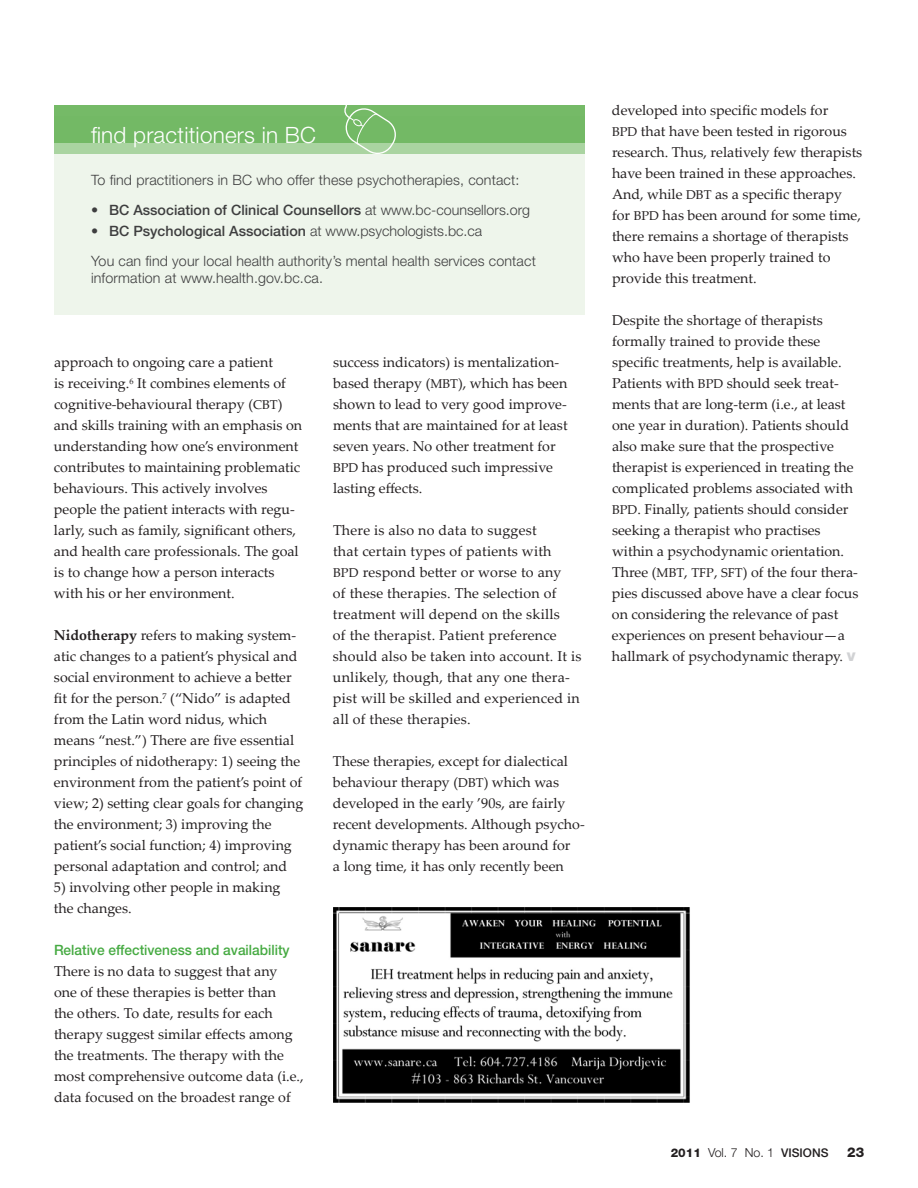
<style>
.page{position:relative;width:918px;height:1188px;background:#fff}
.page>*{position:absolute;margin:0;border:0;box-sizing:border-box;transform-origin:0 0}
.Resource_-_body{font:300 22.5px "Helvetica Neue LT Std";letter-spacing:.01em;color:#fff}
.Body_Text{font:14.25px/21px "Palatino Linotype";color:#231f20}
.Resource_-_body-2{font:300 14.25px/16.5px "Helvetica Neue LT Std";letter-spacing:.01em;color:#3e3e3f}
.sidebarBullet{font:500 14.25px "Helvetica Neue LT Std";color:#3e3e3f}
.Tertiary_Subhead{font:500 14.25px "Helvetica Neue LT Std";color:#46aa42;scale:.96 1}
.Body_Text-2{font:800 13.5px "Helvetica Neue LT Std";color:#231f20}
.Body_Text-3{font:300 12.45px "Helvetica Neue LT Std";color:#231f20}
.s1{font-weight:300}
.s2{font-size:12.75px}
.s3{font-weight:700}
.s4{font-family:"Helvetica Neue LT Std";font-weight:800;font-size:16.5px;color:#d1d2d4}
.s5{font-weight:800;font-size:12px}
.s6{font-weight:500;font-size:12px}
</style>
<div class="page">
<div style="left:54px;top:117px;width:531px;height:198px;background:#eef5eb"></div>
<div style="left:54px;top:105px;width:531px;height:48px;background:#73b965"></div>
<div style="left:54px;top:143px;width:531px;height:10px;background:#aad4a1"></div>
<svg style="left:324px;top:105px;width:74px;height:49px"></svg>
<img style="left:333px;top:908px;width:357px;height:194px">
<p class="Resource_-_body" style="left:91px;top:121px;width:226px">find practitioners in BC</p>
<p class="Resource_-_body-2" style="left:91px;top:171px;width:430px">To find practitioners in BC who offer these psychotherapies, contact:</p>
<p class="sidebarBullet" style="left:91px;top:202px;width:441px">• BC Association of Clinical Counsellors <span class="s1">at www.bc-counsellors.org</span></p>
<p class="sidebarBullet" style="left:91px;top:223px;width:393px">• BC Psychological Association <span class="s1">at www.psychologists.bc.ca</span></p>
<p class="Resource_-_body-2" style="left:91px;top:252px;width:446px">You can find your local health authority’s mental health services contact information at www.health.gov.bc.ca.</p>
<p class="Body_Text" style="left:54px;top:352px;width:250px">approach to ongoing care a patient<br>is receiving.<sup>6</sup> It combines elements of cognitive-behavioural therapy (<span class="s2">CBT</span>) and skills training with an emphasis on understanding how one’s environment contributes to maintaining problematic behaviours. This actively involves people the patient interacts with regu&shy;larly, such as family, significant others, and health care professionals. The goal is to change how a person interacts with his or her environment.</p>
<p class="Body_Text" style="left:54px;top:625px;width:251px"><span class="s3">Nidotherapy</span> refers to making system&shy;atic changes to a patient’s physical and social environment to achieve a better fit for the person.<sup>7</sup> (“Nido” is adapted from the Latin word nidus, which means “nest.”) There are five essential principles of nidotherapy: 1) seeing the environment from the patient’s point of view; 2) setting clear goals for changing the environment; 3) improving the patient’s social function; 4) improving personal adaptation and control; and</p>
<p class="Body_Text" style="left:54px;top:877px;width:228px">5) involving other people in making the changes.</p>
<p class="Tertiary_Subhead" style="left:54px;top:942px;width:247px">Relative effectiveness and availability</p>
<p class="Body_Text" style="left:54px;top:961px;width:251px">There is no data to suggest that any one of these therapies is better than<br>the others. To date, results for each therapy suggest similar effects among the treatments. The therapy with the most comprehensive outcome data (i.e., data focused on the broadest range of</p>
<p class="Body_Text" style="left:333px;top:352px;width:236px">success indicators) is mentalization&shy;based therapy (<span class="s2">MBT</span>), which has been shown to lead to very good improve&shy;ments that are maintained for at least seven years. No other treatment for <span class="s2">BPD</span> has produced such impressive lasting effects.</p>
<p class="Body_Text" style="left:333px;top:520px;width:250px">There is also no data to suggest<br>that certain types of patients with<br><span class="s2">BPD</span> respond better or worse to any<br>of these therapies. The selection of treatment will depend on the skills<br>of the therapist. Patient preference should also be taken into account. It is unlikely, though, that any one thera&shy;pist will be skilled and experienced in all of these therapies.</p>
<p class="Body_Text" style="left:333px;top:751px;width:253px">These therapies, except for dialectical behaviour therapy (<span class="s2">DBT</span>) which was developed in the early ’90s, are fairly recent developments. Although psycho&shy;dynamic therapy has been around for<br>a long time, it has only recently been</p>
<p class="Body_Text" style="left:612px;top:100px;width:252px">developed into specific models for<br><span class="s2">BPD</span> that have been tested in rigorous research. Thus, relatively few therapists have been trained in these approaches.<br>And, while <span class="s2">DBT</span> as a specific therapy for <span class="s2">BPD</span> has been around for some time, there remains a shortage of therapists who have been properly trained to provide this treatment.</p>
<p class="Body_Text" style="left:612px;top:310px;width:248px">Despite the shortage of therapists formally trained to provide these specific treatments, help is available.<br>Patients with <span class="s2">BPD</span> should seek treat&shy;ments that are long-term (i.e., at least one year in duration). Patients should also make sure that the prospective therapist is experienced in treating the complicated problems associated with <span class="s2">BPD</span>. Finally, patients should consider seeking a therapist who practises within a psychodynamic orientation.<br>Three (<span class="s2">MBT</span>, <span class="s2">TFP</span>, <span class="s2">SFT</span>) of the four thera&shy;pies discussed above have a clear focus on considering the relevance of past experiences on present behaviour—a hallmark of psychodynamic therapy. <span class="s4">v</span></p>
<p class="Body_Text-3" style="left:671px;top:1145px;width:159px"><span class="s5">2011</span> Vol. 7 No. 1 <span class="s6">VISIONS</span></p>
<p class="Body_Text-2" style="left:847px;top:1144px;width:19px">23</p>
</div>
